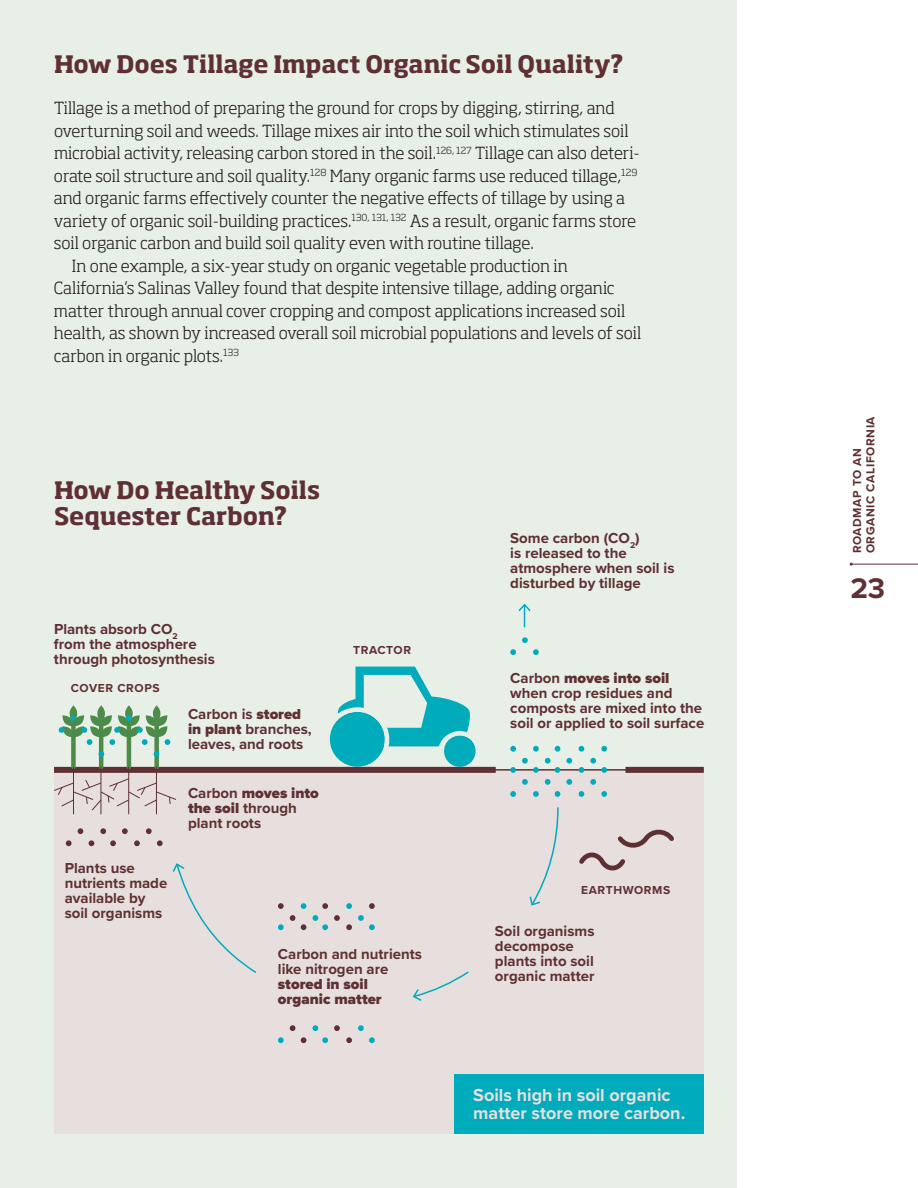
<style>
.page{position:relative;width:918px;height:1188px;background:#fff}
.page>*{position:absolute;margin:0;border:0;box-sizing:border-box;transform-origin:0 0}
.t1{font:700 29.4px "Proxima Nova";color:#5f3033}
.t2{font:700 23.7px/25.3px "Soho Std";letter-spacing:-.005em;color:#5f3033}
.t3{font:700 18px/18px "Proxima Nova";color:#e6dfde}
.t4{font:300 16.5px "Soho Std";letter-spacing:-.005em;color:#231f20}
.t5{font:700 15px/15px "Proxima Nova";color:#5f3033}
.t6{font:900 15px/15px "Proxima Nova";color:#5f3033}
.t7{font:700 12px/13.5px "Proxima Nova";letter-spacing:.05em;color:#5f3033}
.s1{font-weight:900}
</style>
<div class="page">
<hr style="left:851px;top:564px;width:67px;height:1px;background:#5f3033">
<div style="left:0;top:0;width:737px;height:1188px;background:#e8efe6"></div>
<div style="left:54px;top:770px;width:650px;height:364px;background:#e6dfde"></div>
<svg style="left:172px;top:863px;width:85px;height:110px"></svg>
<svg style="left:412px;top:971px;width:57px;height:30px"></svg>
<svg style="left:529px;top:807px;width:30px;height:99px"></svg>
<div style="left:54px;top:767px;width:442px;height:6px;background:#5f3033"></div>
<svg style="left:518px;top:603px;width:13px;height:24px"></svg>
<svg style="left:510px;top:649px;width:6px;height:6px"></svg>
<svg style="left:522px;top:637px;width:6px;height:6px"></svg>
<svg style="left:533px;top:649px;width:6px;height:6px"></svg>
<svg style="left:579px;top:830px;width:95px;height:41px"></svg>
<div style="left:626px;top:767px;width:78px;height:6px;background:#5f3033"></div>
<hr style="left:54px;top:769px;width:650px;height:2px;background:#5f3033">
<svg style="left:510px;top:767px;width:6px;height:6px"></svg>
<svg style="left:510px;top:746px;width:6px;height:6px"></svg>
<svg style="left:510px;top:791px;width:6px;height:6px"></svg>
<svg style="left:66px;top:840px;width:6px;height:6px"></svg>
<svg style="left:522px;top:779px;width:6px;height:6px"></svg>
<svg style="left:78px;top:828px;width:5px;height:6px"></svg>
<svg style="left:522px;top:758px;width:17px;height:15px"></svg>
<svg style="left:533px;top:791px;width:6px;height:6px"></svg>
<svg style="left:89px;top:840px;width:5px;height:6px"></svg>
<svg style="left:545px;top:779px;width:6px;height:6px"></svg>
<svg style="left:100px;top:828px;width:6px;height:6px"></svg>
<svg style="left:555px;top:791px;width:5px;height:6px"></svg>
<svg style="left:110px;top:840px;width:6px;height:6px"></svg>
<svg style="left:566px;top:779px;width:6px;height:6px"></svg>
<svg style="left:122px;top:828px;width:6px;height:6px"></svg>
<svg style="left:566px;top:758px;width:6px;height:6px"></svg>
<svg style="left:545px;top:758px;width:15px;height:15px"></svg>
<svg style="left:579px;top:767px;width:5px;height:6px"></svg>
<svg style="left:579px;top:746px;width:5px;height:6px"></svg>
<svg style="left:555px;top:746px;width:5px;height:6px"></svg>
<svg style="left:533px;top:746px;width:6px;height:6px"></svg>
<svg style="left:579px;top:791px;width:5px;height:6px"></svg>
<svg style="left:134px;top:840px;width:6px;height:6px"></svg>
<svg style="left:590px;top:779px;width:6px;height:6px"></svg>
<svg style="left:146px;top:828px;width:6px;height:6px"></svg>
<svg style="left:590px;top:758px;width:17px;height:15px"></svg>
<svg style="left:601px;top:746px;width:6px;height:6px"></svg>
<svg style="left:278px;top:924px;width:6px;height:6px"></svg>
<svg style="left:278px;top:903px;width:6px;height:6px"></svg>
<svg style="left:290px;top:915px;width:5px;height:6px"></svg>
<svg style="left:301px;top:924px;width:5px;height:6px"></svg>
<svg style="left:334px;top:915px;width:6px;height:6px"></svg>
<svg style="left:313px;top:915px;width:15px;height:15px"></svg>
<svg style="left:346px;top:924px;width:6px;height:6px"></svg>
<svg style="left:346px;top:903px;width:6px;height:6px"></svg>
<svg style="left:322px;top:903px;width:6px;height:6px"></svg>
<svg style="left:301px;top:903px;width:5px;height:6px"></svg>
<svg style="left:358px;top:915px;width:17px;height:15px"></svg>
<svg style="left:369px;top:903px;width:6px;height:6px"></svg>
<svg style="left:601px;top:791px;width:6px;height:6px"></svg>
<svg style="left:278px;top:1037px;width:6px;height:6px"></svg>
<svg style="left:290px;top:1025px;width:5px;height:6px"></svg>
<svg style="left:301px;top:1037px;width:5px;height:6px"></svg>
<svg style="left:313px;top:1025px;width:5px;height:6px"></svg>
<svg style="left:322px;top:1037px;width:6px;height:6px"></svg>
<svg style="left:334px;top:1025px;width:6px;height:6px"></svg>
<svg style="left:346px;top:1037px;width:6px;height:6px"></svg>
<svg style="left:358px;top:1025px;width:6px;height:6px"></svg>
<svg style="left:369px;top:1037px;width:6px;height:6px"></svg>
<svg style="left:157px;top:840px;width:6px;height:6px"></svg>
<div style="left:71px;top:721px;width:5px;height:46px;background:#4d8b4a"></div>
<svg style="left:70px;top:705px;width:7px;height:16px"></svg>
<hr style="left:127px;top:721px;width:4px;height:46px;background:#4d8b4a">
<svg style="left:125px;top:705px;width:8px;height:16px"></svg>
<hr style="left:99px;top:721px;width:4px;height:46px;background:#4d8b4a">
<svg style="left:97px;top:705px;width:8px;height:16px"></svg>
<div style="left:154px;top:721px;width:5px;height:46px;background:#4d8b4a"></div>
<svg style="left:153px;top:705px;width:7px;height:16px"></svg>
<hr style="left:73px;top:767px;width:1px;height:47px;background:#5f3033">
<hr style="left:101px;top:767px;width:1px;height:47px;background:#5f3033">
<hr style="left:128px;top:767px;width:1px;height:47px;background:#5f3033">
<hr style="left:156px;top:767px;width:1px;height:47px;background:#5f3033">
<svg style="left:54px;top:778px;width:122px;height:33px"></svg>
<svg style="left:99px;top:751px;width:5px;height:6px"></svg>
<svg style="left:154px;top:751px;width:5px;height:6px"></svg>
<svg style="left:59px;top:715px;width:111px;height:30px"></svg>
<svg style="left:322px;top:667px;width:162px;height:100px"></svg>
<div style="left:455px;top:1075px;width:249px;height:59px;background:#00abbb"></div>
<h2 class="t2" style="left:54px;top:50px;width:571px">How Does Tillage Impact Organic Soil Quality?</h2>
<p class="t4" style="left:54px;top:98px;width:562px">Tillage is a method of preparing the ground for crops by digging, stirring, and</p>
<p class="t4" style="left:54px;top:120px;width:576px">overturning soil and weeds. Tillage mixes air into the soil which stimulates soil</p>
<p class="t4" style="left:54px;top:143px;width:587px">microbial activity, releasing carbon stored in the soil.<sup>126,</sup> <sup>127</sup> Tillage can also deteri-</p>
<p class="t4" style="left:54px;top:165px;width:585px">orate soil structure and soil quality.<sup>128</sup> Many organic farms use reduced tillage,<sup>129</sup></p>
<p class="t4" style="left:54px;top:188px;width:573px">and organic farms effectively counter the negative effects of tillage by using a</p>
<p class="t4" style="left:54px;top:210px;width:584px">variety of organic soil-building practices.<sup>130,</sup> <sup>131,</sup> <sup>132</sup> As a result, organic farms store</p>
<p class="t4" style="left:54px;top:233px;width:481px">soil organic carbon and build soil quality even with routine tillage.</p>
<p class="t4" style="left:72px;top:255px;width:497px">In one example, a six-year study on organic vegetable production in</p>
<p class="t4" style="left:54px;top:278px;width:562px">California’s Salinas Valley found that despite intensive tillage, adding organic</p>
<p class="t4" style="left:54px;top:300px;width:573px">matter through annual cover cropping and compost applications increased soil</p>
<p class="t4" style="left:54px;top:323px;width:589px">health, as shown by increased overall soil microbial populations and levels of soil</p>
<p class="t4" style="left:54px;top:345px;width:186px">carbon in organic plots.<sup>133</sup></p>
<h2 class="t2" style="left:54px;top:477px;width:268px">How Do Healthy Soils<br>Sequester Carbon?</h2>
<p class="t5" style="left:54px;top:621px;width:162px">Plants absorb CO<sub>2<br></sub>from the atmosphere through photosynthesis</p>
<p class="t7" style="left:71px;top:681px;width:91px">COVER CROPS</p>
<p class="t5" style="left:65px;top:860px;width:104px">Plants use nutrients made available by soil organisms</p>
<p class="t5" style="left:188px;top:706px;width:125px">Carbon is <span class="s1">stored in plant</span> branches, leaves, and roots</p>
<p class="t5" style="left:188px;top:785px;width:132px">Carbon <span class="s1">moves into the soil</span> through plant roots</p>
<p class="t7" style="left:353px;top:643px;width:59px">TRACTOR</p>
<p class="t5" style="left:278px;top:946px;width:146px">Carbon and nutrients like nitrogen are</p>
<p class="t6" style="left:278px;top:978px;width:105px">stored in soil organic matter</p>
<p class="t5" style="left:510px;top:530px;width:166px">Some carbon (CO<sub>2</sub>)<br>is released to the atmosphere when soil is disturbed by tillage</p>
<p class="t5" style="left:510px;top:670px;width:196px">Carbon <span class="s1">moves into soil </span>when crop residues and composts are mixed into the soil or applied to soil surface</p>
<p class="t7" style="left:581px;top:883px;width:91px">EARTHWORMS</p>
<p class="t5" style="left:495px;top:923px;width:101px">Soil organisms decompose plants into soil organic matter</p>
<p class="t3" style="left:473px;top:1086px;width:214px">Soils high in soil organic matter store more carbon.</p>
<p class="t7" style="left:850px;top:553px;width:139px;rotate:-90deg">ROADMAP TO AN<br>ORGANIC CALIFORNIA</p>
<h1 class="t1" style="left:850px;top:566px;width:36px">23</h1>
</div>
